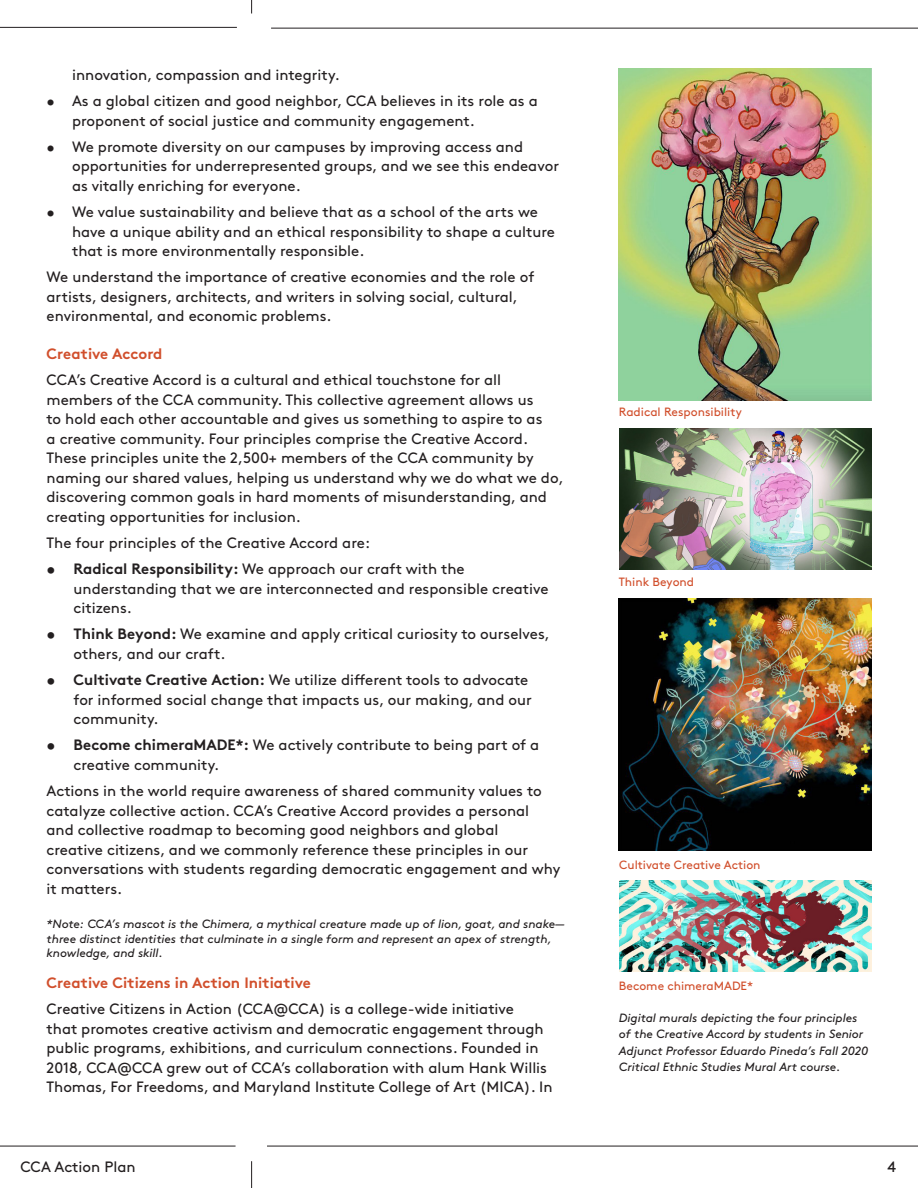
<style>
.page{position:relative;width:918px;height:1188px;background:#fff}
.page>*{position:absolute;margin:0;border:0;box-sizing:border-box;transform-origin:0 0}
.t1{font:15px/19.5px "Brown Std";color:#231f20}
.Sub-sub{font:700 15px "Brown";color:#d14f2c}
.t2{font:15px "Brown";color:#231f20}
.Notes_and_Captions{font:italic 12px/16.5px "Brown Std";letter-spacing:-.005em;color:#231f20}
.t3{font:12px "Brown";color:#d14f2c}
.s1{font-weight:700}
</style>
<div class="page">
<svg style="left:251px;top:0;width:1px;height:13px"></svg>
<hr style="left:0;top:27px;width:237px;height:1px;background:#231f20">
<hr style="left:271px;top:28px;width:647px;height:1px;background:#231f20">
<svg style="left:251px;top:1161px;width:1px;height:27px"></svg>
<hr style="left:0;top:1146px;width:236px;height:1px;background:#231f20">
<hr style="left:267px;top:1146px;width:651px;height:1px;background:#231f20">
<img style="left:619px;top:69px;width:252px;height:332px">
<img style="left:619px;top:428px;width:252px;height:142px">
<img style="left:619px;top:598px;width:252px;height:253px">
<img style="left:619px;top:881px;width:252px;height:90px">
<p class="t1" style="left:72px;top:65px;width:269px">innovation, compassion and integrity.</p>
<p class="t1" style="left:72px;top:91px;width:467px;text-indent:-26px">• As a global citizen and good neighbor, CCA believes in its role as a proponent of social justice and community engagement.</p>
<p class="t1" style="left:72px;top:137px;width:489px;text-indent:-26px">• We promote diversity on our campuses by improving access and opportunities for underrepresented groups, and we see this endeavor as vitally enriching for everyone.</p>
<p class="t1" style="left:72px;top:202px;width:485px;text-indent:-26px">• We value sustainability and believe that as a school of the arts we have a unique ability and an ethical responsibility to shape a culture that is more environmentally responsible.</p>
<p class="t1" style="left:47px;top:267px;width:489px">We understand the importance of creative economies and the role of artists, designers, architects, and writers in solving social, cultural, environmental, and economic problems.</p>
<p class="Sub-sub" style="left:47px;top:341px;width:117px">Creative Accord</p>
<p class="t1" style="left:47px;top:370px;width:519px">CCA’s Creative Accord is a cultural and ethical touchstone for all members of the CCA community. This collective agreement allows us<br>to hold each other accountable and gives us something to aspire to as<br>a creative community. Four principles comprise the Creative Accord.<br>These principles unite the 2,500+ members of the CCA community by naming our shared values, helping us understand why we do what we do, discovering common goals in hard moments of misunderstanding, and creating opportunities for inclusion.</p>
<p class="t1" style="left:47px;top:533px;width:325px">The four principles of the Creative Accord are:</p>
<p class="t1" style="left:74px;top:559px;width:477px;text-indent:-27px"><span class="s1">• Radical Responsibility:</span> We approach our craft with the understanding that we are interconnected and responsible creative citizens.</p>
<p class="t1" style="left:74px;top:624px;width:478px;text-indent:-27px"><span class="s1">• Think Beyond:</span> We examine and apply critical curiosity to ourselves, others, and our craft.</p>
<p class="t1" style="left:74px;top:670px;width:460px;text-indent:-27px"><span class="s1">• Cultivate Creative Action:</span> We utilize different tools to advocate for informed social change that impacts us, our making, and our community.</p>
<p class="t1" style="left:74px;top:735px;width:467px;text-indent:-27px"><span class="s1">• Become chimeraMADE*:</span> We actively contribute to being part of a creative community.</p>
<p class="t1" style="left:47px;top:781px;width:515px">Actions in the world require awareness of shared community values to catalyze collective action. CCA’s Creative Accord provides a personal<br>and collective roadmap to becoming good neighbors and global<br>creative citizens, and we commonly reference these principles in our conversations with students regarding democratic engagement and why it matters.</p>
<p class="Notes_and_Captions" style="left:47px;top:917px;width:520px;line-height:14.4px">*Note: CCA’s mascot is the Chimera, a mythical creature made up of lion, goat, and snake— three distinct identities that culminate in a single form and represent an apex of strength, knowledge, and skill.</p>
<p class="Sub-sub" style="left:47px;top:970px;width:266px">Creative Citizens in Action Initiative</p>
<p class="t1" style="left:47px;top:999px;width:508px">Creative Citizens in Action (CCA@CCA) is a college-wide initiative<br>that promotes creative activism and democratic engagement through public programs, exhibitions, and curriculum connections. Founded in 2018, CCA@CCA grew out of CCA’s collaboration with alum Hank Willis Thomas, For Freedoms, and Maryland Institute College of Art (MICA). In</p>
<p class="t3" style="left:619px;top:403px;width:124px">Radical Responsibility</p>
<p class="t3" style="left:619px;top:573px;width:77px">Think Beyond</p>
<p class="t3" style="left:619px;top:855px;width:143px">Cultivate Creative Action</p>
<p class="t3" style="left:619px;top:976px;width:136px">Become chimeraMADE*</p>
<p class="Notes_and_Captions" style="left:619px;top:1009px;width:251px">Digital murals depicting the four principles of the Creative Accord by students in Senior Adjunct Professor Eduardo Pineda’s Fall 2020<br>Critical Ethnic Studies Mural Art course.</p>
<p class="t2" style="left:20px;top:1156px;width:117px">CCA Action Plan</p>
<p class="t2" style="left:888px;top:1156px;width:10px">4</p>
</div>
